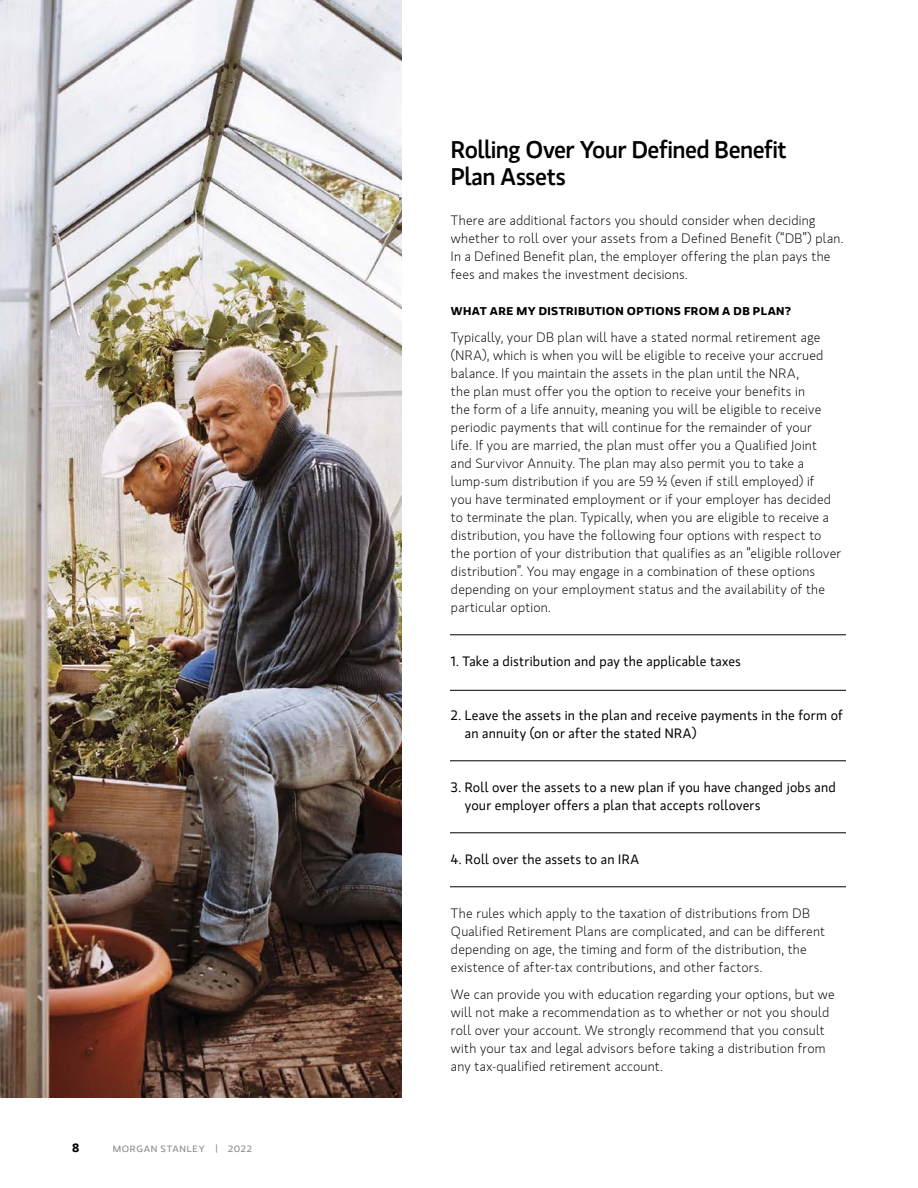
<style>
.page{position:relative;width:918px;height:1188px;background:#fff}
.page>*{position:absolute;margin:0;border:0;box-sizing:border-box;transform-origin:0 0}
.t1{font:500 24px/27px "MS Gloriola II Std";letter-spacing:-.025em;color:#000}
.t2{font:300 13.5px/18px "MS Gloriola II Std";letter-spacing:.015em;color:#000}
.t3{font:13.5px/18px "MS Gloriola II Std";letter-spacing:.015em;color:#000}
.t4{font:700 12px "MS Gloriola II Std";color:#000}
.t5{font:700 11.25px "MS Gloriola II Std";letter-spacing:.03em;color:#000;scale:1.1 1}
.t6{font:9px "MS Gloriola II Std";letter-spacing:.07em;color:#808285;scale:1.1 1}
</style>
<div class="page">
<img style="left:0;top:0;width:402px;height:1098px">
<hr style="left:450px;top:635px;width:396px;height:1px;background:#000">
<hr style="left:450px;top:690px;width:396px;height:1px;background:#000">
<hr style="left:450px;top:761px;width:396px;height:1px;background:#000">
<hr style="left:450px;top:832px;width:396px;height:1px;background:#000">
<hr style="left:450px;top:886px;width:396px;height:1px;background:#000">
<p class="t4" style="left:72px;top:1139px;width:9px">8</p>
<p class="t6" style="left:113px;top:1143px;width:128px">MORGAN STANLEY | 2022</p>
<h1 class="t1" style="left:451px;top:135px;width:337px">Rolling Over Your Defined Benefit<br>Plan Assets</h1>
<p class="t2" style="left:451px;top:212px;width:394px">There are additional factors you should consider when deciding whether to roll over your assets from a Defined Benefit (“DB”) plan.<br>In a Defined Benefit plan, the employer offering the plan pays the fees and makes the investment decisions.</p>
<p class="t5" style="left:451px;top:303px;width:311px">WHAT ARE MY DISTRIBUTION OPTIONS FROM A DB PLAN?</p>
<p class="t2" style="left:451px;top:329px;width:392px">Typically, your DB plan will have a stated normal retirement age (NRA), which is when you will be eligible to receive your accrued balance. If you maintain the assets in the plan until the NRA,<br>the plan must offer you the option to receive your benefits in<br>the form of a life annuity, meaning you will be eligible to receive periodic payments that will continue for the remainder of your<br>life. If you are married, the plan must offer you a Qualified Joint and Survivor Annuity. The plan may also permit you to take a lump-sum distribution if you are 59 ½ (even if still employed) if<br>you have terminated employment or if your employer has decided to terminate the plan. Typically, when you are eligible to receive a distribution, you have the following four options with respect to the portion of your distribution that qualifies as an “eligible rollover distribution”. You may engage in a combination of these options depending on your employment status and the availability of the particular option.</p>
<p class="t3" style="left:451px;top:652px;width:292px">1. Take a distribution and pay the applicable taxes</p>
<p class="t3" style="left:465px;top:706px;width:380px;text-indent:-14px">2. Leave the assets in the plan and receive payments in the form of an annuity (on or after the stated NRA)</p>
<p class="t3" style="left:465px;top:778px;width:372px;text-indent:-14px">3. Roll over the assets to a new plan if you have changed jobs and your employer offers a plan that accepts rollovers</p>
<p class="t3" style="left:451px;top:850px;width:190px">4. Roll over the assets to an IRA</p>
<p class="t2" style="left:451px;top:905px;width:376px">The rules which apply to the taxation of distributions from DB Qualified Retirement Plans are complicated, and can be different depending on age, the timing and form of the distribution, the existence of after-tax contributions, and other factors.</p>
<p class="t2" style="left:451px;top:986px;width:385px">We can provide you with education regarding your options, but we will not make a recommendation as to whether or not you should roll over your account. We strongly recommend that you consult with your tax and legal advisors before taking a distribution from any tax-qualified retirement account.</p>
</div>
